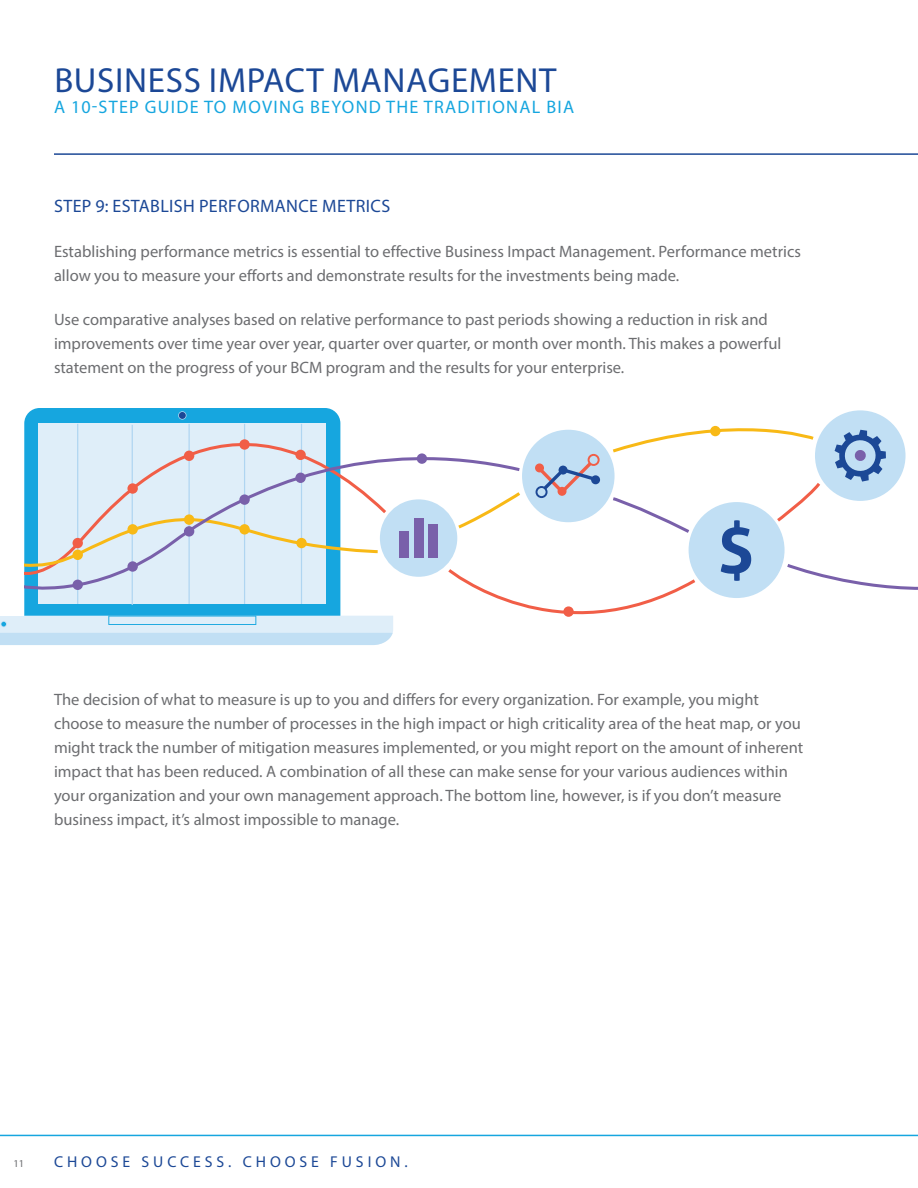
<style>
.page{position:relative;width:918px;height:1188px;background:#fff}
.page>*{position:absolute;margin:0;border:0;box-sizing:border-box;transform-origin:0 0}
.t1{font:700 63.45px "Aller";color:#1c4896}
.t2{font:34.95px "Myriad Pro";letter-spacing:.02em;color:#1c4896}
.t3{font:18.15px "Myriad Pro";letter-spacing:.07em;color:#16a6df}
.t4{font:18px "Myriad Pro";letter-spacing:.02em;color:#1c4896}
.t5{font:16.5px/24px "Myriad Pro";color:#6c6d70}
.t6{font:15.75px "Myriad Pro";letter-spacing:.25em;color:#1c4896}
.t7{font:10.5px "Myriad Pro";color:#6c6d70}
</style>
<div class="page">
<hr style="left:54px;top:153px;width:864px;height:2px;background:#1c4896">
<hr style="left:0;top:1135px;width:918px;height:1px;background:#16a6df">
<div style="left:24px;top:408px;width:316px;height:235px;background:#16a6df;border-radius:15px"></div>
<div style="left:38px;top:424px;width:288px;height:180px;background:#dfeef9"></div>
<svg style="left:0;top:616px;width:393px;height:29px;background:#cee6f6"></svg>
<hr style="left:77px;top:424px;width:1px;height:180px;background:#afd5f1">
<hr style="left:132px;top:425px;width:1px;height:180px;background:#afd5f1">
<hr style="left:189px;top:424px;width:1px;height:180px;background:#afd5f1">
<hr style="left:244px;top:424px;width:1px;height:180px;background:#afd5f1">
<hr style="left:301px;top:424px;width:1px;height:180px;background:#afd5f1">
<svg style="left:24px;top:408px;width:317px;height:28px"></svg>
<svg style="left:502px;top:568px;width:197px;height:48px"></svg>
<svg style="left:777px;top:483px;width:43px;height:39px"></svg>
<svg style="left:612px;top:425px;width:204px;height:28px"></svg>
<svg style="left:24px;top:436px;width:499px;height:164px"></svg>
<svg style="left:613px;top:497px;width:80px;height:38px"></svg>
<svg style="left:787px;top:564px;width:131px;height:26px"></svg>
<div style="left:73px;top:538px;width:10px;height:10px;background:#f15e47;border-radius:50%"></div>
<div style="left:127px;top:483px;width:11px;height:11px;background:#f15e47;border-radius:50%"></div>
<div style="left:184px;top:451px;width:10px;height:10px;background:#f15e47;border-radius:50%"></div>
<div style="left:239px;top:439px;width:11px;height:11px;background:#f15e47;border-radius:50%"></div>
<div style="left:295px;top:450px;width:11px;height:10px;background:#f15e47;border-radius:50%"></div>
<div style="left:563px;top:606px;width:11px;height:11px;background:#f15e47;border-radius:50%"></div>
<div style="left:710px;top:426px;width:11px;height:10px;background:#f8b916;border-radius:50%"></div>
<div style="left:296px;top:538px;width:11px;height:10px;background:#f8b916;border-radius:50%"></div>
<div style="left:239px;top:524px;width:11px;height:11px;background:#f8b916;border-radius:50%"></div>
<div style="left:184px;top:514px;width:10px;height:11px;background:#f8b916;border-radius:50%"></div>
<div style="left:127px;top:524px;width:11px;height:11px;background:#f8b916;border-radius:50%"></div>
<div style="left:73px;top:550px;width:10px;height:10px;background:#f8b916;border-radius:50%"></div>
<div style="left:73px;top:580px;width:10px;height:10px;background:#7960aa;border-radius:50%"></div>
<div style="left:127px;top:561px;width:11px;height:11px;background:#7960aa;border-radius:50%"></div>
<div style="left:184px;top:526px;width:10px;height:11px;background:#7960aa;border-radius:50%"></div>
<div style="left:239px;top:494px;width:11px;height:11px;background:#7960aa;border-radius:50%"></div>
<div style="left:295px;top:473px;width:11px;height:10px;background:#7960aa;border-radius:50%"></div>
<div style="left:417px;top:453px;width:10px;height:11px;background:#7960aa;border-radius:50%"></div>
<div style="left:380px;top:499px;width:77px;height:78px;background:#c1dff4;border-radius:50%"></div>
<div style="left:522px;top:430px;width:93px;height:92px;background:#c1dff4;border-radius:50%"></div>
<div style="left:689px;top:502px;width:96px;height:96px;background:#c1dff4;border-radius:50%"></div>
<div style="left:815px;top:410px;width:91px;height:91px;background:#c1dff4;border-radius:50%"></div>
<div style="left:399px;top:531px;width:10px;height:27px;background:#7960aa"></div>
<div style="left:414px;top:518px;width:9px;height:40px;background:#7960aa"></div>
<div style="left:428px;top:525px;width:10px;height:33px;background:#7960aa"></div>
<div style="left:588px;top:454px;width:12px;height:12px;border:2px solid #f15e47;border-radius:50%"></div>
<div style="left:536px;top:486px;width:12px;height:12px;border:2px solid #1c4896;border-radius:50%"></div>
<svg style="left:535px;top:459px;width:65px;height:38px"></svg>
<div style="left:535px;top:463px;width:9px;height:9px;background:#f15e47;border-radius:50%"></div>
<div style="left:558px;top:487px;width:9px;height:9px;background:#f15e47;border-radius:50%"></div>
<div style="left:559px;top:466px;width:9px;height:9px;background:#1c4896;border-radius:50%"></div>
<div style="left:591px;top:475px;width:9px;height:9px;background:#1c4896;border-radius:50%"></div>
<svg style="left:835px;top:430px;width:51px;height:52px"></svg>
<h2 class="t2" style="left:54px;top:59px;width:504px">BUSINESS IMPACT MANAGEMENT</h2>
<p class="t3" style="left:54px;top:95px;width:522px">A 10-STEP GUIDE TO MOVING BEYOND THE TRADITIONAL BIA</p>
<p class="t4" style="left:54px;top:195px;width:338px">STEP 9: ESTABLISH PERFORMANCE METRICS</p>
<p class="t5" style="left:54px;top:239px;width:748px">Establishing performance metrics is essential to effective Business Impact Management. Performance metrics allow you to measure your efforts and demonstrate results for the investments being made.</p>
<p class="t5" style="left:54px;top:307px;width:729px">Use comparative analyses based on relative performance to past periods showing a reduction in risk and improvements over time year over year, quarter over quarter, or month over month. This makes a powerful statement on the progress of your BCM program and the results for your enterprise.</p>
<h1 class="t1" style="left:718px;top:511px;width:40px">$</h1>
<p class="t5" style="left:54px;top:687px;width:751px">The decision of what to measure is up to you and differs for every organization. For example, you might choose to measure the number of processes in the high impact or high criticality area of the heat map, or you might track the number of mitigation measures implemented, or you might report on the amount of inherent impact that has been reduced. A combination of all these can make sense for your various audiences within your organization and your own management approach. The bottom line, however, is if you don’t measure business impact, it’s almost impossible to manage.</p>
<p class="t7" style="left:14px;top:1157px;width:12px">11</p>
<p class="t6" style="left:54px;top:1152px;width:355px">CHOOSE SUCCESS. CHOOSE FUSION.</p>
</div>
